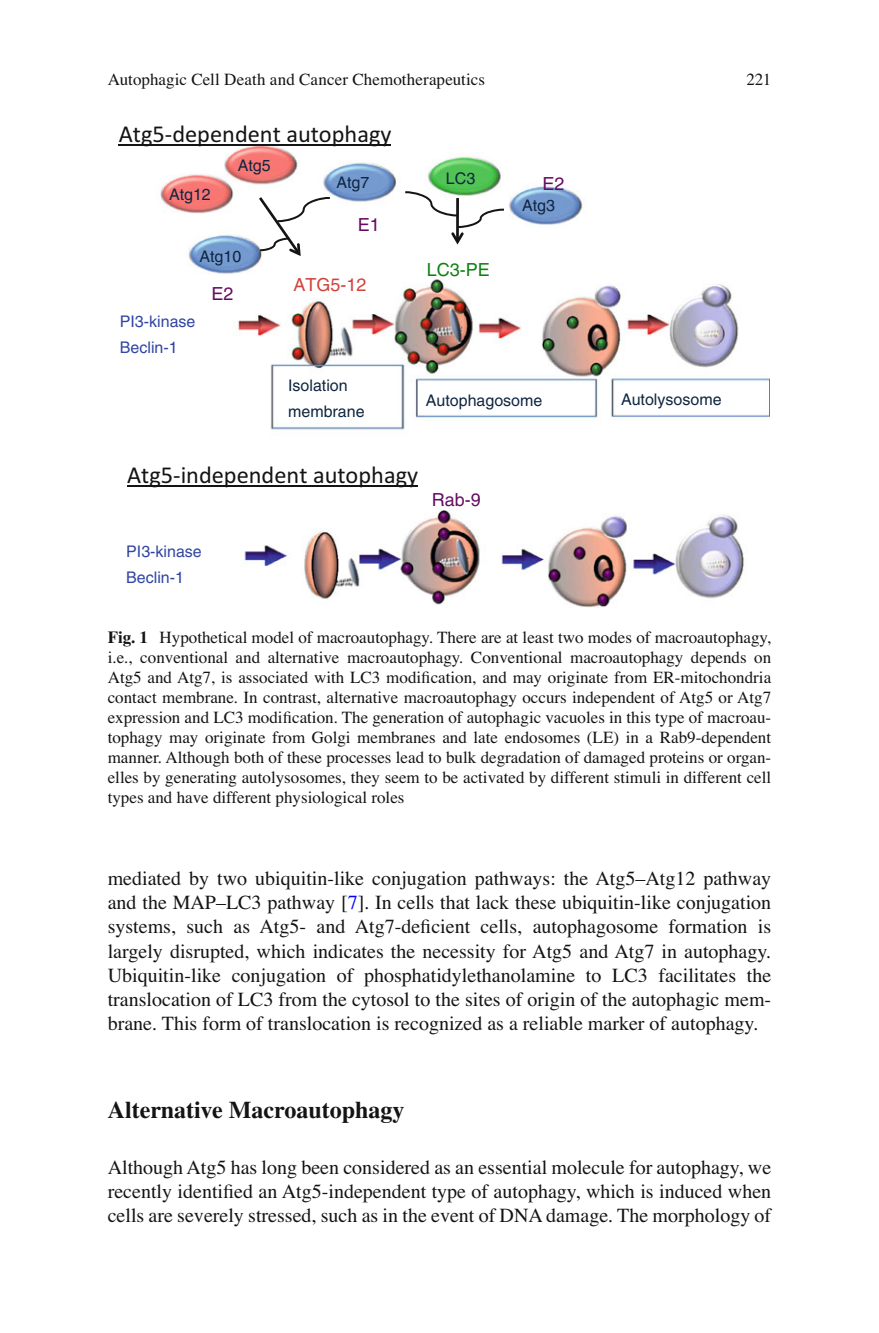
<style>
.page{position:relative;width:879px;height:1333px;background:#fff}
.page>*{position:absolute;margin:0;border:0;box-sizing:border-box;transform-origin:0 0}
.t1{font:24.4px "Twdcxm Wqgrbf Ljglbr Calibri";color:#131413}
.t2{font:700 24px "Pcmryk Qyfstr Qmylgh Times";color:#131413}
.t3{font:20px/24px "Ltjqfq Ppfxmh Kdblbs Times";color:#131413;text-align:justify}
.t4{font:18px "Qfwjtj Gpktvp Lkjxtc Helvetica";color:#660b64}
.t5{font:18px "Qfwjtj Gpktvp Lkjxtc Helvetica";color:#d2423d}
.t6{font:18px "Qfwjtj Gpktvp Lkjxtc Helvetica";color:#0f8112}
.t7{font:17px/20px "Ltjqfq Ppfxmh Kdblbs Times";color:#131413;text-align:justify}
.t8{font:16px/26px "Qfwjtj Gpktvp Lkjxtc Helvetica";color:#0f2540}
.t9{font:16px/26px "Qfwjtj Gpktvp Lkjxtc Helvetica";color:#3045a1}
.s1{font-family:"Pcmryk Qyfstr Qmylgh Times";font-weight:700}
.s2{color:#00f}
</style>
<div class="page">
<img style="left:118px;top:144px;width:651px;height:464px">
<svg style="left:259px;top:197px;width:71px;height:59px"></svg>
<svg style="left:405px;top:191px;width:99px;height:53px"></svg>
<hr style="left:119px;top:145px;width:272px;height:1px;background:#131413">
<hr style="left:127px;top:485px;width:291px;height:1px;background:#131413">
<p class="t7" style="left:108px;top:71px;width:379px">Autophagic Cell Death and Cancer Chemotherapeutics</p>
<h1 class="t1" style="left:119px;top:125px;width:274px">Atg5-dependent autophagy</h1>
<p class="t8" style="left:169px;top:183px;width:43px">Atg12</p>
<p class="t8" style="left:238px;top:154px;width:34px">Atg5</p>
<p class="t8" style="left:199px;top:245px;width:43px">Atg10</p>
<p class="t4" style="left:211px;top:287px;width:24px">E2</p>
<p class="t9" style="left:120px;top:309px;width:77px">PI3-kinase<br>Beclin-1</p>
<p class="t8" style="left:336px;top:171px;width:34px">Atg7</p>
<p class="t4" style="left:358px;top:218px;width:24px">E1</p>
<p class="t5" style="left:293px;top:278px;width:75px">ATG5-12</p>
<p class="t8" style="left:288px;top:374px;width:78px">Isolation membrane</p>
<p class="t8" style="left:446px;top:167px;width:31px">LC3</p>
<p class="t6" style="left:427px;top:263px;width:65px">LC3-PE</p>
<p class="t4" style="left:542px;top:177px;width:24px">E2</p>
<p class="t8" style="left:522px;top:194px;width:34px">Atg3</p>
<p class="t8" style="left:426px;top:388px;width:118px">Autophagosome</p>
<p class="t8" style="left:621px;top:388px;width:102px">Autolysosome</p>
<h1 class="t1" style="left:127px;top:466px;width:292px">Atg5-independent autophagy</h1>
<p class="t4" style="left:432px;top:493px;width:51px">Rab-9</p>
<p class="t9" style="left:126px;top:539px;width:77px">PI3-kinase<br>Beclin-1</p>
<p class="t7" style="left:746px;top:71px;width:26px">221</p>
<p class="t7" style="left:108px;top:629px;width:665px"><span class="s1">Fig. 1</span> Hypothetical model of macroautophagy. There are at least two modes of macroautophagy, i.e., conventional and alternative macroautophagy. Conventional macroautophagy depends on Atg5 and Atg7, is associated with LC3 modification, and may originate from ER-mitochondria contact membrane. In contrast, alternative macroautophagy occurs independent of Atg5 or Atg7 expression and LC3 modification. The generation of autophagic vacuoles in this type of macroau&shy;tophagy may originate from Golgi membranes and late endosomes (LE) in a Rab9-dependent manner. Although both of these processes lead to bulk degradation of damaged proteins or organ&shy;elles by generating autolysosomes, they seem to be activated by different stimuli in different cell types and have different physiological roles</p>
<p class="t3" style="left:108px;top:868px;width:665px">mediated by two ubiquitin-like conjugation pathways: the Atg5–Atg12 pathway and the MAP–LC3 pathway [ <span class="s2">7</span> ]. In cells that lack these ubiquitin-like conjugation systems, such as Atg5- and Atg7-deficient cells, autophagosome formation is largely disrupted, which indicates the necessity for Atg5 and Atg7 in autophagy.<br>Ubiquitin-like conjugation of phosphatidylethanolamine to LC3 facilitates the translocation of LC3 from the cytosol to the sites of origin of the autophagic mem&shy;brane. This form of translocation is recognized as a reliable marker of autophagy.</p>
<h2 class="t2" style="left:108px;top:1100px;width:298px">Alternative Macroautophagy</h2>
<p class="t3" style="left:108px;top:1156px;width:665px">Although Atg5 has long been considered as an essential molecule for autophagy, we recently identified an Atg5-independent type of autophagy, which is induced when cells are severely stressed, such as in the event of DNA damage. The morphology of</p>
</div>
